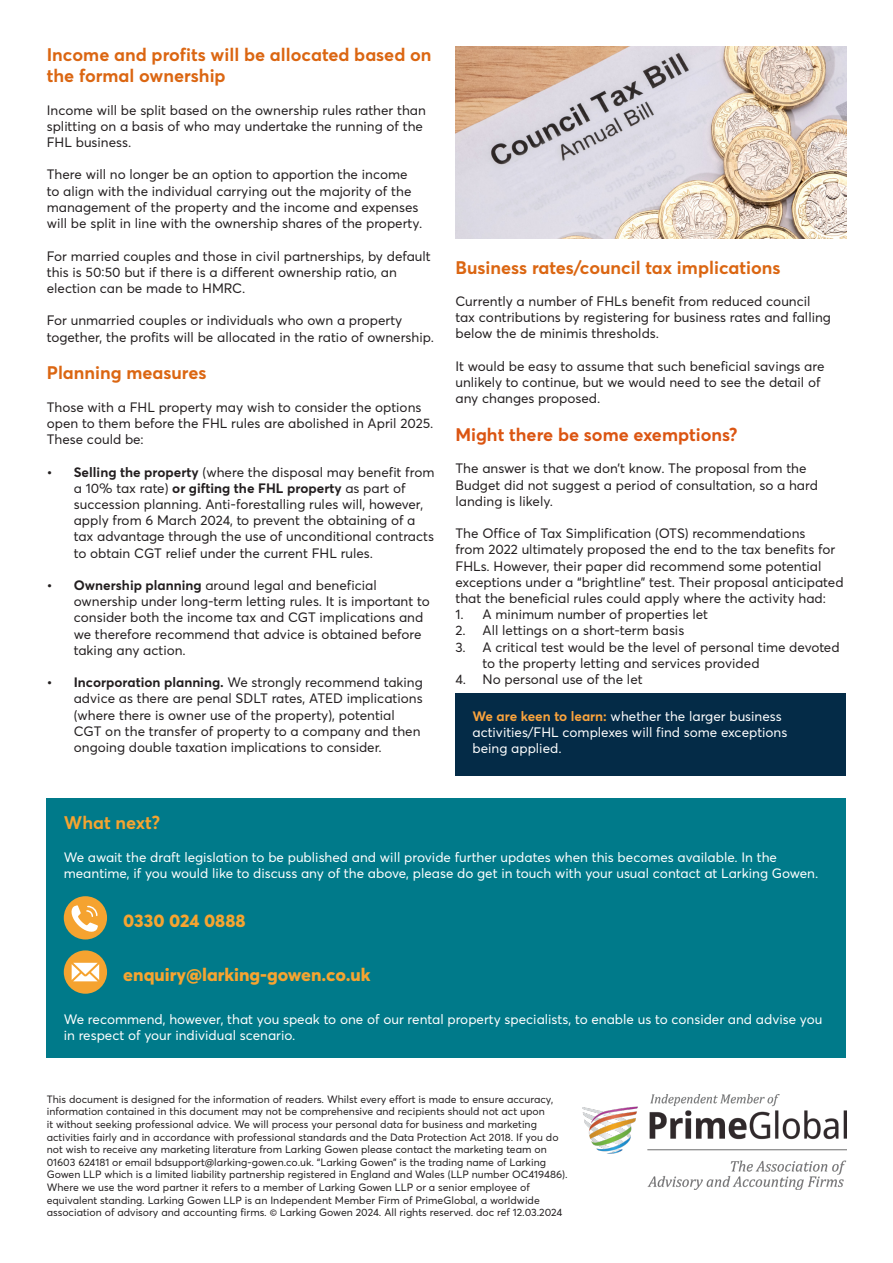
<style>
.page{position:relative;width:893px;height:1263px;background:#fff}
.page>*{position:absolute;margin:0;border:0;box-sizing:border-box;transform-origin:0 0}
.t1{font:700 18px/21.6px "Averta";color:#db6612}
.t2{font:800 18px "Averta";color:#f6a430}
.t3{font:700 18px "Averta";color:#db5512}
.t4{font:700 18px "Averta";color:#f6a430}
.t5{font:13.5px/16.2px "Averta";color:#231f20}
.t6{font:13.5px/16.2px "Averta";color:#fff}
.t7{font:10.5px/12.6px "Averta";color:#231f20}
.s1{font-weight:700}
.s2{font-weight:700;color:#f9a33d}
</style>
<div class="page">
<div style="left:47px;top:798px;width:799px;height:260px;background:#007a8a"></div>
<img style="left:583px;top:1095px;width:263px;height:94px">
<div style="left:455px;top:693px;width:391px;height:83px;background:#042b47"></div>
<img style="left:455px;top:47px;width:391px;height:191px">
<div style="left:64px;top:950px;width:43px;height:44px;background:#f5a330;border-radius:50%"></div>
<svg style="left:72px;top:963px;width:27px;height:18px"></svg>
<div style="left:64px;top:896px;width:43px;height:43px;background:#f5a330;border-radius:50%"></div>
<svg style="left:70px;top:905px;width:28px;height:29px"></svg>
<p class="t1" style="left:47px;top:43px;width:386px">Income and profits will be allocated based on the formal ownership</p>
<p class="t5" style="left:47px;top:102px;width:381px">Income will be split based on the ownership rules rather than splitting on a basis of who may undertake the running of the<br>FHL business.</p>
<p class="t5" style="left:47px;top:167px;width:377px">There will no longer be an option to apportion the income to align with the individual carrying out the majority of the management of the property and the income and expenses will be split in line with the ownership shares of the property.</p>
<p class="t5" style="left:47px;top:248px;width:386px">For married couples and those in civil partnerships, by default this is 50:50 but if there is a different ownership ratio, an election can be made to HMRC.</p>
<p class="t5" style="left:47px;top:312px;width:389px">For unmarried couples or individuals who own a property together, the profits will be allocated in the ratio of ownership.</p>
<p class="t1" style="left:47px;top:362px;width:161px">Planning measures</p>
<p class="t5" style="left:47px;top:399px;width:388px">Those with a FHL property may wish to consider the options open to them before the FHL rules are abolished in April 2025.<br>These could be:</p>
<p class="t5" style="left:74px;top:464px;width:362px;text-indent:-27px"><span class="s1">• Selling the property</span> (where the disposal may benefit from a 10% tax rate) <span class="s1">or gifting the FHL property</span> as part of succession planning. Anti-forestalling rules will, however, apply from 6 March 2024, to prevent the obtaining of a tax advantage through the use of unconditional contracts to obtain CGT relief under the current FHL rules.</p>
<p class="t5" style="left:74px;top:577px;width:357px;text-indent:-27px"><span class="s1">• Ownership planning</span> around legal and beneficial ownership under long-term letting rules. It is important to consider both the income tax and CGT implications and we therefore recommend that advice is obtained before taking any action.</p>
<p class="t5" style="left:74px;top:674px;width:351px;text-indent:-27px"><span class="s1">• Incorporation planning.</span> We strongly recommend taking advice as there are penal SDLT rates, ATED implications (where there is owner use of the property), potential CGT on the transfer of property to a company and then ongoing double taxation implications to consider.</p>
<p class="t1" style="left:455px;top:256px;width:327px">Business rates/council tax implications</p>
<p class="t5" style="left:455px;top:293px;width:377px">Currently a number of FHLs benefit from reduced council tax contributions by registering for business rates and falling below the de minimis thresholds.</p>
<p class="t5" style="left:455px;top:358px;width:371px">It would be easy to assume that such beneficial savings are unlikely to continue, but we would need to see the detail of any changes proposed.</p>
<p class="t3" style="left:455px;top:423px;width:284px">Might there be some exemptions?</p>
<p class="t5" style="left:455px;top:460px;width:364px">The answer is that we don’t know. The proposal from the<br>Budget did not suggest a period of consultation, so a hard landing is likely.</p>
<p class="t5" style="left:455px;top:525px;width:390px">The Office of Tax Simplification (OTS) recommendations<br>from 2022 ultimately proposed the end to the tax benefits for FHLs. However, their paper did recommend some potential exceptions under a “brightline” test. Their proposal anticipated that the beneficial rules could apply where the activity had:</p>
<p class="t5" style="left:455px;top:606px;width:254px">1. A minimum number of properties let</p>
<p class="t5" style="left:455px;top:622px;width:230px">2. All lettings on a short-term basis</p>
<p class="t5" style="left:482px;top:639px;width:359px;text-indent:-27px">3. A critical test would be the level of personal time devoted to the property letting and services provided</p>
<p class="t5" style="left:455px;top:671px;width:189px">4. No personal use of the let</p>
<p class="t6" style="left:472px;top:708px;width:316px"><span class="s2">We are keen to learn:</span> whether the larger business activities/FHL complexes will find some exceptions being applied.</p>
<p class="t4" style="left:64px;top:811px;width:98px">What next?</p>
<p class="t6" style="left:64px;top:849px;width:756px">We await the draft legislation to be published and will provide further updates when this becomes available. In the meantime, if you would like to discuss any of the above, please do get in touch with your usual contact at Larking Gowen.</p>
<p class="t2" style="left:123px;top:907px;width:124px">0330 024 0888</p>
<p class="t2" style="left:123px;top:962px;width:249px">enquiry@larking-gowen.co.uk</p>
<p class="t6" style="left:64px;top:1011px;width:760px">We recommend, however, that you speak to one of our rental property specialists, to enable us to consider and advise you in respect of your individual scenario.</p>
<p class="t7" style="left:47px;top:1093px;width:522px">This document is designed for the information of readers. Whilst every effort is made to ensure accuracy, information contained in this document may not be comprehensive and recipients should not act upon<br>it without seeking professional advice. We will process your personal data for business and marketing activities fairly and in accordance with professional standards and the Data Protection Act 2018. If you do not wish to receive any marketing literature from Larking Gowen please contact the marketing team on 01603 624181 or email bdsupport@larking-gowen.co.uk. “Larking Gowen” is the trading name of Larking Gowen LLP which is a limited liability partnership registered in England and Wales (LLP number OC419486).<br>Where we use the word partner it refers to a member of Larking Gowen LLP or a senior employee of equivalent standing. Larking Gowen LLP is an Independent Member Firm of PrimeGlobal, a worldwide association of advisory and accounting firms. © Larking Gowen 2024. All rights reserved. doc ref 12.03.2024</p>
</div>
